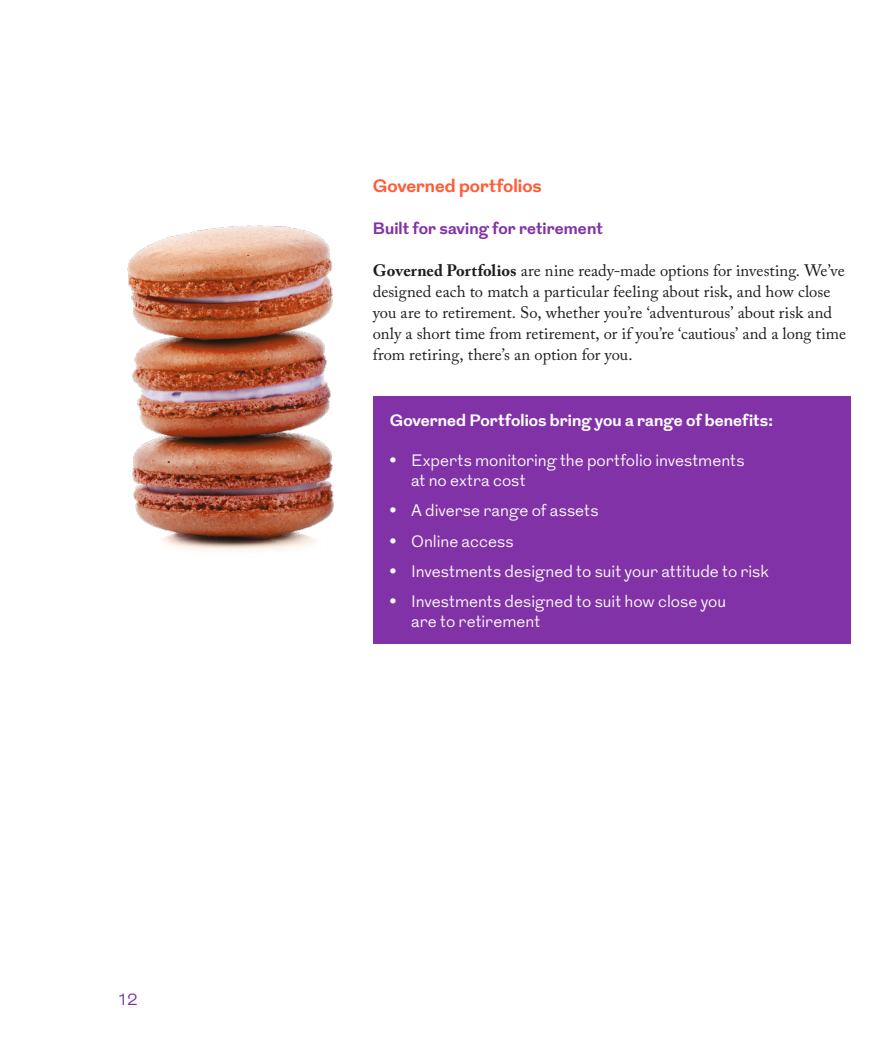
<style>
.page{position:relative;width:893px;height:1063px;background:#fff}
.page>*{position:absolute;margin:0;border:0;box-sizing:border-box;transform-origin:0 0}
.t1{font:700 18px "Grot";color:#ff5c36}
.t2{font:16.5px/21px "Adobe Caslon Pro";color:#1d1d1b}
.t3{font:300 16.5px/19.8px "Grot";color:#fff}
.t4{font:700 16.5px "Grot";letter-spacing:.005em;color:#fff}
.t5{font:700 16.5px "Grot";letter-spacing:.005em;color:#8132a7}
.t6{font:300 16.5px "Grot";color:#8132a7}
.s1{font-weight:700}
</style>
<div class="page">
<img style="left:128px;top:225px;width:205px;height:326px">
<div style="left:373px;top:396px;width:477px;height:248px;background:#8132a7"></div>
<p class="t6" style="left:117px;top:989px;width:23px">12</p>
<p class="t1" style="left:373px;top:173px;width:170px">Governed portfolios</p>
<p class="t5" style="left:373px;top:217px;width:232px">Built for saving for retirement</p>
<p class="t2" style="left:373px;top:260px;width:475px"><span class="s1">Governed Portfolios</span> are nine ready-made options for investing. We’ve designed each to match a particular feeling about risk, and how close you are to retirement. So, whether you’re ‘adventurous’ about risk and only a short time from retirement, or if you’re ‘cautious’ and a long time from retiring, there’s an option for you.</p>
<p class="t4" style="left:390px;top:408px;width:385px">Governed Portfolios bring you a range of benefits:</p>
<p class="t3" style="left:411px;top:451px;width:335px;text-indent:-21px"><span class="s1">•</span> Experts monitoring the portfolio investments at no extra cost</p>
<p class="t3" style="left:390px;top:501px;width:210px"><span class="s1">•</span> A diverse range of assets</p>
<p class="t3" style="left:390px;top:532px;width:125px"><span class="s1">•</span> Online access</p>
<p class="t3" style="left:390px;top:562px;width:381px"><span class="s1">•</span> Investments designed to suit your attitude to risk</p>
<p class="t3" style="left:411px;top:592px;width:317px;text-indent:-21px"><span class="s1">•</span> Investments designed to suit how close you are to retirement</p>
</div>
